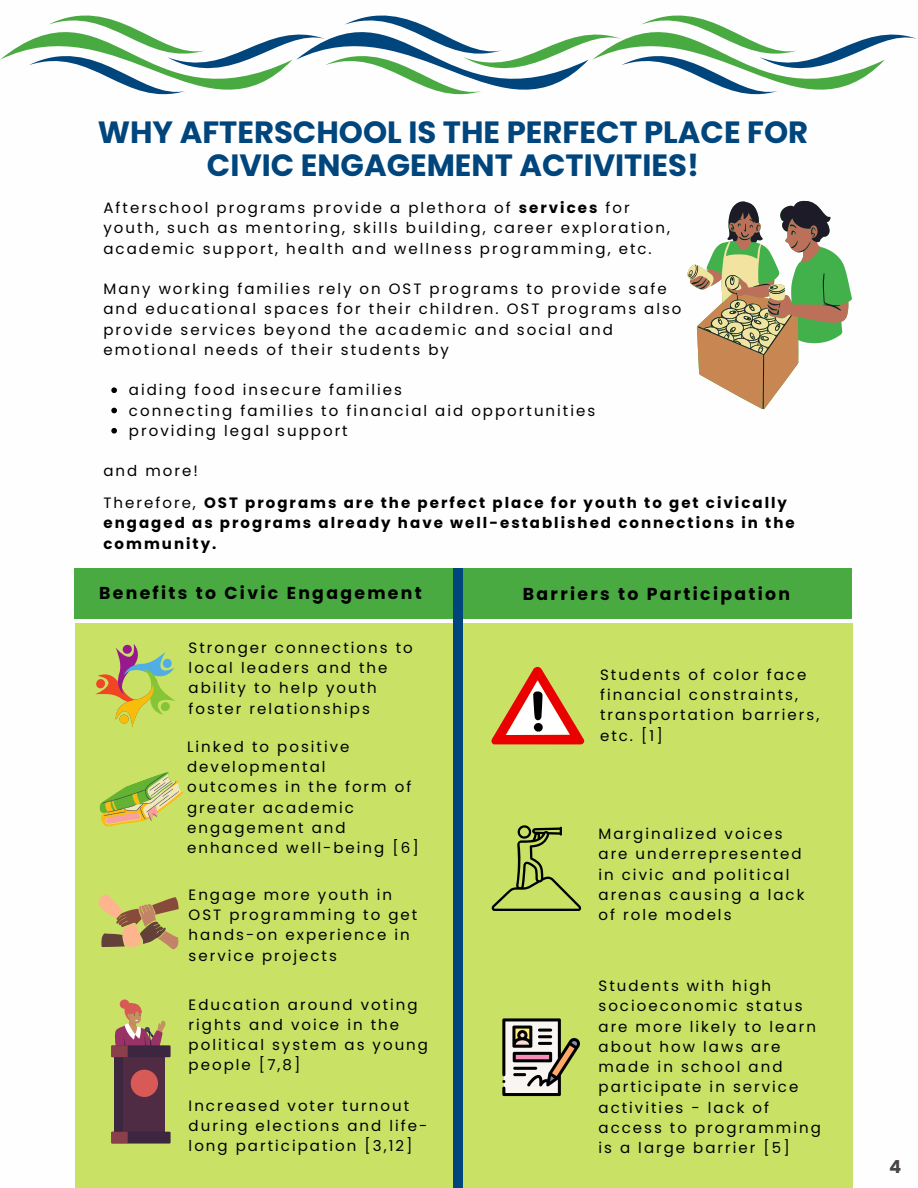
<style>
.page{position:relative;width:918px;height:1188px;background:#fff}
.page>*{position:absolute;margin:0;border:0;box-sizing:border-box;transform-origin:0 0}
.t1{font:700 30.75px/33.8px "Poppins";color:#00457c;text-align:center}
.t2{font:700 18px "Poppins";color:#4c4446}
.t3{font:700 17.25px "Poppins";letter-spacing:.135em;color:#000}
.t4{font:15px/20.2px "Poppins";letter-spacing:.135em;color:#000}
.t5{font:700 15px/32px "Poppins";letter-spacing:.135em;color:#000}
.s1{font-weight:700}
.s2{font-weight:400}
</style>
<div class="page">
<svg style="left:687px;top:200px;width:165px;height:209px"></svg>
<svg style="left:111px;top:387px;width:6px;height:6px"></svg>
<svg style="left:111px;top:408px;width:6px;height:5px"></svg>
<svg style="left:111px;top:428px;width:6px;height:6px"></svg>
<div style="left:75px;top:623px;width:777px;height:565px;background:#c9e265"></div>
<div style="left:75px;top:569px;width:777px;height:50px;background:#4aaa42"></div>
<div style="left:453px;top:568px;width:9px;height:620px;background:#00457c"></div>
<svg style="left:95px;top:644px;width:81px;height:83px"></svg>
<svg style="left:99px;top:772px;width:84px;height:55px"></svg>
<svg style="left:98px;top:894px;width:81px;height:55px"></svg>
<svg style="left:491px;top:667px;width:94px;height:77px"></svg>
<svg style="left:502px;top:1018px;width:78px;height:78px"></svg>
<svg style="left:492px;top:825px;width:89px;height:86px"></svg>
<div style="left:114px;top:1052px;width:21px;height:85px;background:#3c2640"></div>
<div style="left:123px;top:1052px;width:42px;height:85px;background:#4f2c43"></div>
<div style="left:111px;top:1045px;width:60px;height:12px;background:#3c2640"></div>
<div style="left:111px;top:1132px;width:60px;height:11px;background:#3c2640"></div>
<svg style="left:111px;top:999px;width:55px;height:58px"></svg>
<svg style="left:111px;top:1132px;width:17px;height:11px"></svg>
<svg style="left:131px;top:1070px;width:27px;height:27px"></svg>
<svg style="left:29px;top:15px;width:888px;height:80px"></svg>
<svg style="left:592px;top:15px;width:293px;height:80px"></svg>
<h1 class="t1" style="left:98px;top:115px;width:712px">WHY AFTERSCHOOL IS THE PERFECT PLACE FOR<br>CIVIC ENGAGEMENT ACTIVITIES!</h1>
<p class="t4" style="left:103px;top:198px;width:568px">Afterschool programs provide a plethora of <span class="s1">services</span> for youth, such as mentoring, skills building, career exploration, academic support, health and wellness programming, etc.</p>
<p class="t4" style="left:103px;top:279px;width:580px">Many working families rely on OST programs to provide safe and educational spaces for their children. OST programs also provide services beyond the academic and social and emotional needs of their students by</p>
<p class="t4" style="left:129px;top:380px;width:468px">aiding food insecure families<br>connecting families to financial aid opportunities providing legal support</p>
<p class="t5" style="left:103px;top:455px;width:685px"><span class="s2">and more!<br>Therefore,</span> OST programs are the perfect place for youth to get civically</p>
<p class="t5" style="left:103px;top:513px;width:693px;line-height:20.2px">engaged as programs already have well-established connections in the community.</p>
<p class="t3" style="left:99px;top:581px;width:324px">Benefits to Civic Engagement</p>
<p class="t3" style="left:523px;top:582px;width:269px">Barriers to Participation</p>
<p class="t4" style="left:189px;top:638px;width:226px">Stronger connections to local leaders and the ability to help youth foster relationships</p>
<p class="t4" style="left:187px;top:736px;width:233px">Linked to positive developmental outcomes in the form of greater academic engagement and enhanced well-being [6]</p>
<p class="t4" style="left:189px;top:884px;width:230px">Engage more youth in<br>OST programming to get hands-on experience in service projects</p>
<p class="t4" style="left:189px;top:994px;width:241px">Education around voting rights and voice in the political system as young people [7,8]</p>
<p class="t4" style="left:189px;top:1096px;width:240px">Increased voter turnout during elections and life&shy;long participation [3,12]</p>
<p class="t4" style="left:600px;top:665px;width:221px">Students of color face financial constraints, transportation barriers, etc. [1]</p>
<p class="t4" style="left:599px;top:824px;width:207px">Marginalized voices are underrepresented in civic and political arenas causing a lack of role models</p>
<p class="t4" style="left:599px;top:976px;width:224px">Students with high socioeconomic status are more likely to learn about how laws are made in school and participate in service activities - lack of access to programming is a large barrier [5]</p>
<p class="t2" style="left:889px;top:1154px;width:14px">4</p>
</div>
